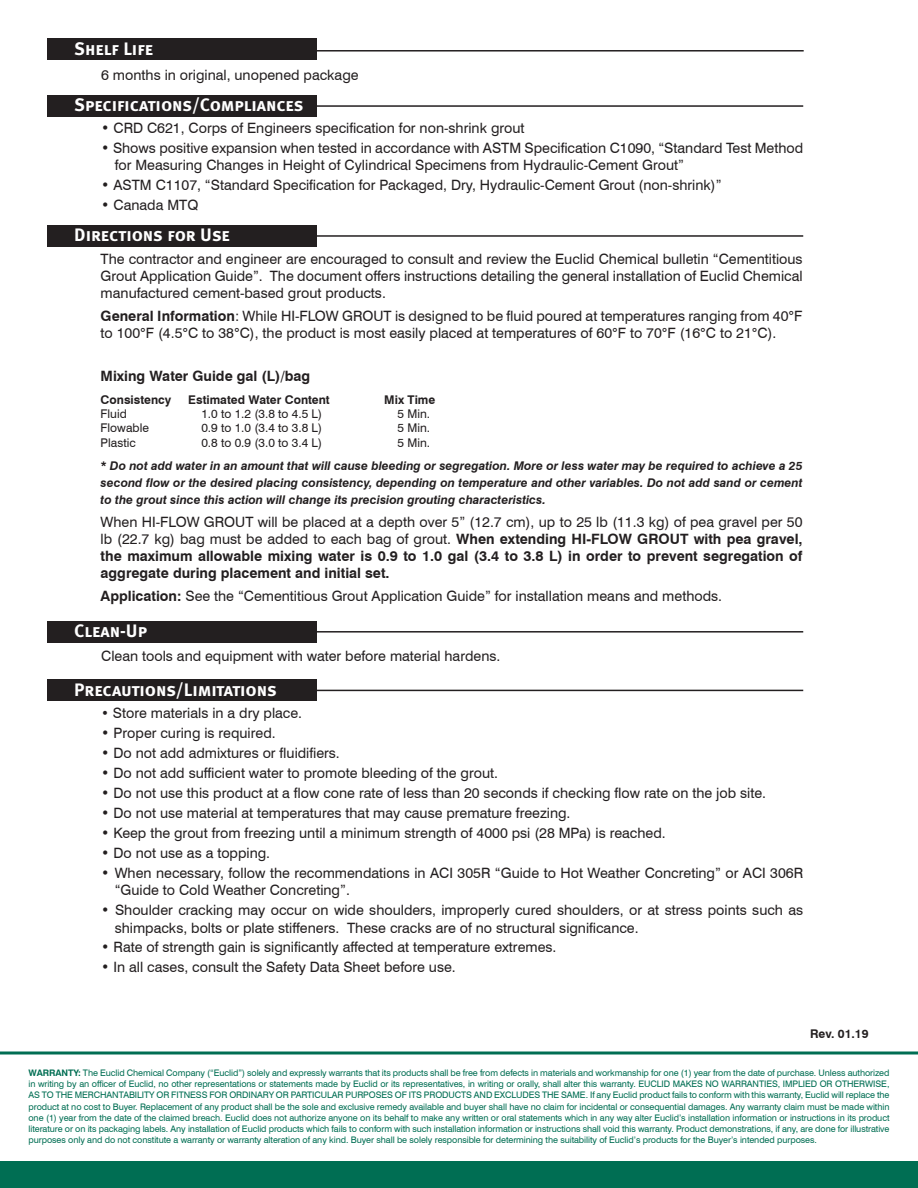
<style>
.page{position:relative;width:918px;height:1188px;background:#fff}
.page>*{position:absolute;margin:0;border:0;box-sizing:border-box;transform-origin:0 0}
.SubHeading{font:18px "Meta Bold Caps";color:#fff}
.Bullet_Copy{font:14.25px/17.2px "Swiss 721 BT";color:#231f20}
.Body_Copy{font:14.25px/17.2px "Swiss 721 BT";color:#231f20;text-align:justify}
.Body_Copy-2{font:700 14.25px/17.2px "Swiss 721 BT";color:#231f20;text-align:justify}
.Body_Copy-3{font:italic 700 12px/17.2px "Swiss 721 BT";color:#231f20;text-align:justify}
.Body_Copy-4{font:12px "Swiss 721 BT";color:#231f20}
.Body_Copy-5{font:700 12px "Swiss 721 BT";color:#231f20}
.Bullet_Copy-2{font:700 12px "Swiss 721 BT";color:#231f20}
.t1{font:9px/11.2px "Swiss 721 BT";letter-spacing:-.01em;color:#006e53;text-align:justify}
.s1{font-weight:700}
.s2{font-family:"Frutiger LT Std"}
.s3{font-weight:400}
.s4{font-size:13.5px}
</style>
<div class="page">
<div style="left:0;top:1161px;width:918px;height:27px;background:#006e53"></div>
<hr style="left:0;top:1052px;width:918px;height:2px;background:#006e53">
<div style="left:47px;top:95px;width:270px;height:22px;background:#231f20"></div>
<hr style="left:306px;top:105px;width:497px;height:2px;background:#231f20">
<div style="left:47px;top:621px;width:270px;height:22px;background:#231f20"></div>
<hr style="left:306px;top:631px;width:497px;height:2px;background:#231f20">
<div style="left:47px;top:680px;width:270px;height:21px;background:#231f20"></div>
<hr style="left:306px;top:690px;width:497px;height:1px;background:#231f20">
<div style="left:47px;top:225px;width:270px;height:22px;background:#231f20"></div>
<hr style="left:306px;top:235px;width:497px;height:2px;background:#231f20">
<div style="left:47px;top:39px;width:270px;height:21px;background:#231f20"></div>
<hr style="left:306px;top:50px;width:498px;height:2px;background:#231f20">
<p class="SubHeading" style="left:74px;top:38px;width:80px">Shelf Life</p>
<p class="Body_Copy" style="left:101px;top:67px;width:259px">6 months in original, unopened package</p>
<p class="SubHeading" style="left:74px;top:94px;width:231px">Specifications/Compliances</p>
<p class="Bullet_Copy" style="left:101px;top:119px;width:425px">• CRD C621, Corps of Engineers specification for non-shrink grout</p>
<p class="Bullet_Copy" style="left:115px;top:139px;width:690px;text-indent:-14px">• Shows positive expansion when tested in accordance with ASTM Specification C1090, “Standard Test Method for Measuring Changes in Height of Cylindrical Specimens from Hydraulic-Cement Grout”</p>
<p class="Bullet_Copy" style="left:101px;top:177px;width:622px">• ASTM C1107, “Standard Specification for Packaged, Dry, Hydraulic-Cement Grout (non-shrink)”</p>
<p class="Bullet_Copy" style="left:101px;top:197px;width:99px">• Canada MTQ</p>
<p class="SubHeading" style="left:74px;top:224px;width:157px">Directions for Use</p>
<p class="Body_Copy" style="left:101px;top:250px;width:704px">The contractor and engineer are encouraged to consult and review the Euclid Chemical bulletin “Cementitious Grout Application Guide”. The document offers instructions detailing the general installation of Euclid Chemical manufactured cement-based grout products.</p>
<p class="Body_Copy" style="left:101px;top:307px;width:703px"><span class="s1">General Information</span>: While HI-FLOW GROUT is designed to be fluid poured at temperatures ranging from 40<span class="s2">°</span>F to 100<span class="s2">°</span>F (4.5<span class="s2">°</span>C to 38<span class="s2">°</span>C), the product is most easily placed at temperatures of 60<span class="s2">°</span>F to 70<span class="s2">°</span>F (16<span class="s2">°</span>C to 21<span class="s2">°</span>C).</p>
<p class="Body_Copy-2" style="left:101px;top:367px;width:211px">Mixing Water Guide gal (L)/bag</p>
<p class="Body_Copy-5" style="left:101px;top:392px;width:72px">Consistency</p>
<p class="Body_Copy-5" style="left:188px;top:392px;width:143px">Estimated Water Content</p>
<p class="Body_Copy-5" style="left:384px;top:392px;width:52px">Mix Time</p>
<p class="Body_Copy-4" style="left:101px;top:407px;width:28px">Fluid</p>
<p class="Body_Copy-4" style="left:201px;top:407px;width:122px">1.0 to 1.2 (3.8 to 4.5 L)</p>
<p class="Body_Copy-4" style="left:398px;top:407px;width:34px">5 Min.</p>
<p class="Body_Copy-4" style="left:101px;top:421px;width:50px">Flowable</p>
<p class="Body_Copy-4" style="left:201px;top:421px;width:122px">0.9 to 1.0 (3.4 to 3.8 L)</p>
<p class="Body_Copy-4" style="left:398px;top:421px;width:34px">5 Min.</p>
<p class="Body_Copy-4" style="left:101px;top:435px;width:37px">Plastic</p>
<p class="Body_Copy-4" style="left:201px;top:435px;width:122px">0.8 to 0.9 (3.0 to 3.4 L)</p>
<p class="Body_Copy-4" style="left:398px;top:435px;width:34px">5 Min.</p>
<p class="Body_Copy-3" style="left:101px;top:457px;width:703px">* Do not add water in an amount that will cause bleeding or segregation. More or less water may be required to achieve a 25 second flow or the desired placing consistency, depending on temperature and other variables. Do not add sand or cement to the grout since this action will change its precision grouting characteristics.</p>
<p class="Body_Copy-2" style="left:101px;top:513px;width:704px"><span class="s3">When HI-FLOW GROUT will be placed at a depth over 5” (12.7 cm), up to 25 lb (11.3 kg) of pea gravel per 50 lb (22.7 kg) bag must be added to each bag of grout.</span> When extending HI-FLOW GROUT with pea gravel, the maximum allowable mixing water is 0.9 to 1.0 gal (3.4 to 3.8 L) in order to prevent segregation of aggregate during placement and initial set.</p>
<p class="Body_Copy" style="left:101px;top:587px;width:623px"><span class="s1">Application:</span> See the “Cementitious Grout Application Guide” for installation means and methods.</p>
<p class="SubHeading" style="left:74px;top:620px;width:74px">Clean-Up</p>
<p class="Body_Copy" style="left:101px;top:647px;width:401px">Clean tools and equipment with water before material hardens.</p>
<p class="SubHeading" style="left:74px;top:679px;width:204px">Precautions/Limitations</p>
<p class="Bullet_Copy" style="left:101px;top:705px;width:202px"><span class="s4">•</span> Store materials in a dry place.</p>
<p class="Bullet_Copy" style="left:101px;top:725px;width:176px">• Proper curing is required.</p>
<p class="Bullet_Copy" style="left:101px;top:745px;width:240px">• Do not add admixtures or fluidifiers.</p>
<p class="Bullet_Copy" style="left:101px;top:765px;width:398px">• Do not add sufficient water to promote bleeding of the grout.</p>
<p class="Bullet_Copy" style="left:101px;top:784px;width:666px">• Do not use this product at a flow cone rate of less than 20 seconds if checking flow rate on the job site.</p>
<p class="Bullet_Copy" style="left:101px;top:804px;width:471px">• Do not use material at temperatures that may cause premature freezing.</p>
<p class="Bullet_Copy" style="left:101px;top:824px;width:566px">• Keep the grout from freezing until a minimum strength of 4000 psi (28 MPa) is reached.</p>
<p class="Bullet_Copy" style="left:101px;top:844px;width:170px">• Do not use as a topping.</p>
<p class="Bullet_Copy" style="left:115px;top:864px;width:690px;text-indent:-14px">• When necessary, follow the recommendations in ACI 305R “Guide to Hot Weather Concreting” or ACI 306R “Guide to Cold Weather Concreting”.</p>
<p class="Bullet_Copy" style="left:115px;top:901px;width:690px;text-indent:-14px">• Shoulder cracking may occur on wide shoulders, improperly cured shoulders, or at stress points such as shimpacks, bolts or plate stiffeners. These cracks are of no structural significance.</p>
<p class="Bullet_Copy" style="left:101px;top:939px;width:457px">• Rate of strength gain is significantly affected at temperature extremes.</p>
<p class="Bullet_Copy" style="left:101px;top:959px;width:356px">• In all cases, consult the Safety Data Sheet before use.</p>
<p class="Bullet_Copy-2" style="left:810px;top:1026px;width:60px">Rev. 01.19</p>
<p class="t1" style="left:28px;top:1067px;width:863px"><span class="s1">WARRANTY:</span> The Euclid Chemical Company (“Euclid”) solely and expressly warrants that its products shall be free from defects in materials and workmanship for one (1) year from the date of purchase. Unless authorized in writing by an officer of Euclid, no other representations or statements made by Euclid or its representatives, in writing or orally, shall alter this warranty. EUCLID MAKES NO WARRANTIES, IMPLIED OR OTHERWISE, AS TO THE MERCHANTABILITY OR FITNESS FOR ORDINARY OR PARTICULAR PURPOSES OF ITS PRODUCTS AND EXCLUDES THE SAME. If any Euclid product fails to conform with this warranty, Euclid will replace the product at no cost to Buyer. Replacement of any product shall be the sole and exclusive remedy available and buyer shall have no claim for incidental or consequential damages. Any warranty claim must be made within one (1) year from the date of the claimed breach. Euclid does not authorize anyone on its behalf to make any written or oral statements which in any way alter Euclid’s installation information or instructions in its product literature or on its packaging labels. Any installation of Euclid products which fails to conform with such installation information or instructions shall void this warranty. Product demonstrations, if any, are done for illustrative purposes only and do not constitute a warranty or warranty alteration of any kind. Buyer shall be solely responsible for determining the suitability of Euclid’s products for the Buyer’s intended purposes.</p>
</div>
